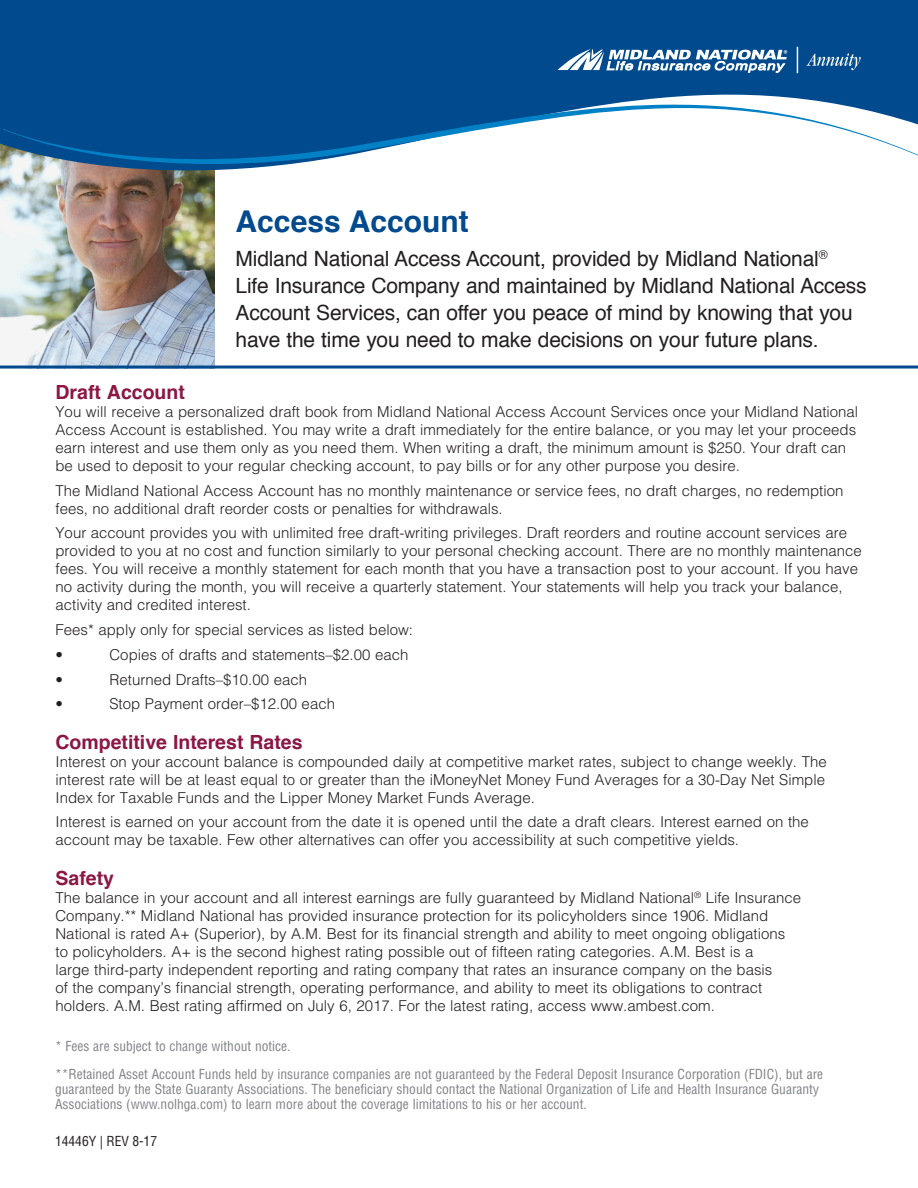
<style>
.page{position:relative;width:918px;height:1188px;background:#fff}
.page>*{position:absolute;margin:0;border:0;box-sizing:border-box;transform-origin:0 0}
.t1{font:700 30px "Helvetica";color:#004a8d}
.t2{font:21px/27px "Helvetica";letter-spacing:-.01em;color:#231f20}
.SUBHEAD{font:700 19.5px "Helvetica";color:#8c1644}
.SUBHEAD-2{font:300 15px/18px "Helvetica";color:#231f20}
.TEXT___BODY___COPY{font:300 15px/18px "Helvetica";color:#231f20}
.FOOTNOTES{font:condensed 13.5px/15px "Helvetica";color:#808285}
.t3{font:condensed 13.5px "Helvetica";color:#231f20}
</style>
<div class="page">
<img style="left:0;top:182px;width:215px;height:184px">
<hr style="left:0;top:366px;width:918px;height:3px;background:#004a8d">
<div style="left:0;top:0;width:918px;height:182px;background:#004a8d"></div>
<svg style="left:3px;top:70px;width:915px;height:110px;fill:#004a8d"></svg>
<svg style="left:797px;top:47px;width:1px;height:26px"></svg>
<svg style="left:806px;top:53px;width:55px;height:17px"></svg>
<svg style="left:558px;top:49px;width:229px;height:25px"></svg>
<p class="t1" style="left:236px;top:197px;width:235px">Access Account</p>
<p class="t2" style="left:236px;top:246px;width:633px">Midland National Access Account, provided by Midland National<sup>®<br></sup>Life Insurance Company and maintained by Midland National Access Account Services, can offer you peace of mind by knowing that you have the time you need to make decisions on your future plans.--</p>
<p class="SUBHEAD" style="left:56px;top:376px;width:131px">Draft Account</p>
<p class="SUBHEAD-2" style="left:56px;top:402px;width:804px">You will receive a personalized draft book from Midland National Access Account Services once your Midland National Access Account is established. You may write a draft immediately for the entire balance, or you may let your proceeds earn interest and use them only as you need them. When writing a draft, the minimum amount is $250. Your draft can be used to deposit to your regular checking account, to pay bills or for any other purpose you desire.</p>
<p class="TEXT___BODY___COPY" style="left:56px;top:481px;width:789px">The Midland National Access Account has no monthly maintenance or service fees, no draft charges, no redemption fees, no additional draft reorder costs or penalties for withdrawals.</p>
<p class="TEXT___BODY___COPY" style="left:56px;top:524px;width:808px">Your account provides you with unlimited free draft-writing privileges. Draft reorders and routine account services are provided to you at no cost and function similarly to your personal checking account. There are no monthly maintenance fees. You will receive a monthly statement for each month that you have a transaction post to your account. If you have no activity during the month, you will receive a quarterly statement. Your statements will help you track your balance, activity and credited interest.</p>
<p class="TEXT___BODY___COPY" style="left:56px;top:621px;width:359px">Fees* apply only for special services as listed below:</p>
<p class="SUBHEAD-2" style="left:56px;top:645px;width:9px">•</p>
<p class="SUBHEAD-2" style="left:110px;top:645px;width:300px">Copies of drafts and statements–$2.00 each</p>
<p class="SUBHEAD-2" style="left:56px;top:670px;width:9px">•</p>
<p class="SUBHEAD-2" style="left:110px;top:670px;width:199px">Returned Drafts–$10.00 each</p>
<p class="SUBHEAD-2" style="left:56px;top:695px;width:9px">•</p>
<p class="SUBHEAD-2" style="left:110px;top:695px;width:227px">Stop Payment order–$12.00 each</p>
<p class="SUBHEAD" style="left:56px;top:726px;width:249px">Competitive Interest Rates</p>
<p class="SUBHEAD-2" style="left:56px;top:752px;width:773px;text-align:justify">Interest on your account balance is compounded daily at competitive market rates, subject to change weekly. The interest rate will be at least equal to or greater than the iMoneyNet Money Fund Averages for a 30-Day Net Simple Index for Taxable Funds and the Lipper Money Market Funds Average.</p>
<p class="TEXT___BODY___COPY" style="left:56px;top:813px;width:755px">Interest is earned on your account from the date it is opened until the date a draft clears. Interest earned on the account may be taxable. Few other alternatives can offer you accessibility at such competitive yields.</p>
<p class="SUBHEAD" style="left:56px;top:862px;width:60px">Safety</p>
<p class="SUBHEAD-2" style="left:56px;top:888px;width:747px">The balance in your account and all interest earnings are fully guaranteed by Midland National<sup>®</sup> Life Insurance Company.** Midland National has provided insurance protection for its policyholders since 1906. Midland National is rated A+ (Superior), by A.M. Best for its financial strength and ability to meet ongoing obligations to policyholders. A+ is the second highest rating possible out of fifteen rating categories. A.M. Best is a<br>large third-party independent reporting and rating company that rates an insurance company on the basis<br>of the company’s financial strength, operating performance, and ability to meet its obligations to contract holders. A.M. Best rating affirmed on July 6, 2017. For the latest rating, access www.ambest.com.</p>
<p class="FOOTNOTES" style="left:55px;top:1038px;width:237px">* Fees are subject to change without notice.</p>
<p class="FOOTNOTES" style="left:55px;top:1067px;width:770px">**Retained Asset Account Funds held by insurance companies are not guaranteed by the Federal Deposit Insurance Corporation (FDIC), but are guaranteed by the State Guaranty Associations. The beneficiary should contact the National Organization of Life and Health Insurance Guaranty<br>Associations (www.nolhga.com) to learn more about the coverage limitations to his or her account.</p>
<p class="t3" style="left:55px;top:1132px;width:104px">14446Y | REV 8-17</p>
</div>
